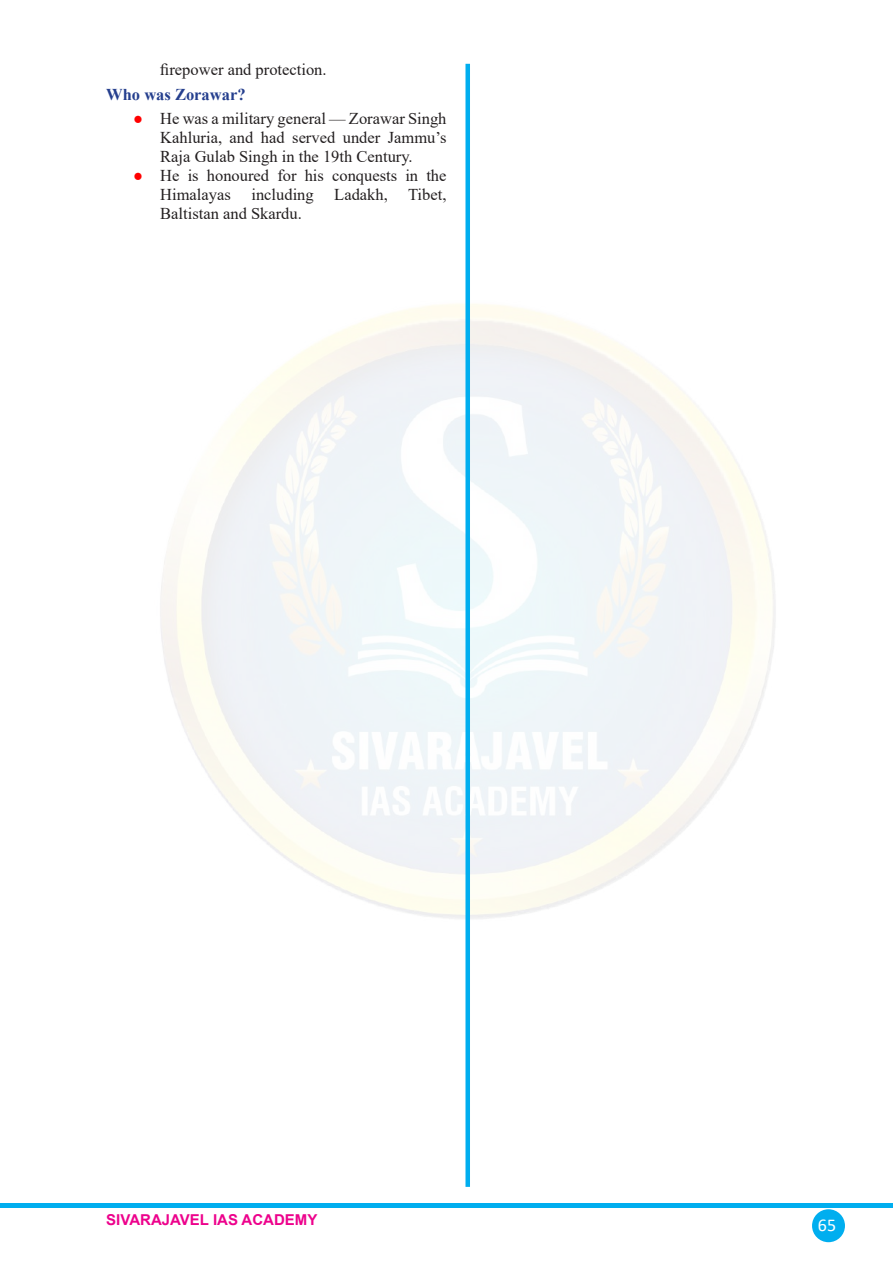
<style>
.page{position:relative;width:893px;height:1263px;background:#fff}
.page>*{position:absolute;margin:0;border:0;box-sizing:border-box;transform-origin:0 0}
.t1{font:18px "Calibri";color:#fff}
.t2{font:16.5px/18.9px "Times New Roman";color:#231f20;text-align:justify}
.t3{font:700 16.5px "Times New Roman";color:#253f8e}
.t4{font:700 15px "Arial";color:#ed028c}
.s1{color:#f00}
</style>
<div class="page">
<div style="left:812px;top:1209px;width:33px;height:33px;background:#00aeef;border-radius:50%"></div>
<hr style="left:0;top:1204px;width:893px;height:4px;background:#00aeef">
<div style="left:465px;top:64px;width:5px;height:1123px;background:#00aeef"></div>
<p class="t2" style="left:160px;top:60px;width:168px">firepower and protection.</p>
<p class="t3" style="left:106px;top:83px;width:141px">Who was Zorawar?</p>
<p class="t2" style="left:160px;top:108px;width:288px;text-indent:-27px"><span class="s1">●</span> He was a military general — Zorawar Singh Kahluria, and had served under Jammu’s Raja Gulab Singh in the 19th Century.</p>
<p class="t2" style="left:160px;top:165px;width:288px;text-indent:-27px"><span class="s1">●</span> He is honoured for his conquests in the Himalayas including Ladakh, Tibet, Baltistan and Skardu.</p>
<p class="t4" style="left:106px;top:1209px;width:213px">SIVARAJAVEL IAS ACADEMY</p>
<p class="t1" style="left:818px;top:1212px;width:20px">65</p>
</div>
